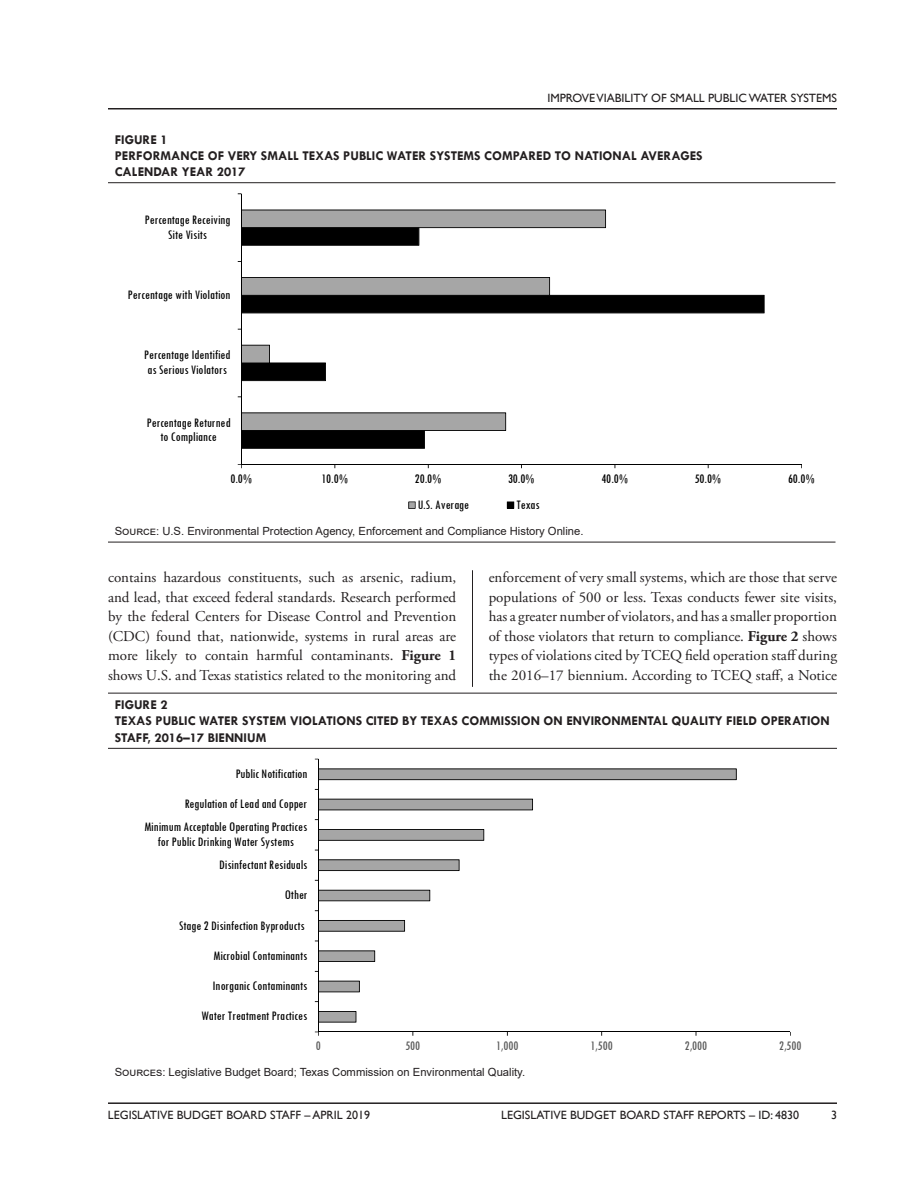
<style>
.page{position:relative;width:918px;height:1188px;background:#fff}
.page>*{position:absolute;margin:0;border:0;box-sizing:border-box;transform-origin:0 0}
.t1{font:15px/19.5px "Adobe Garamond Pro";color:#231f20;text-align:justify}
.t2{font:13.5px/14.4px "Tw Cen MT Condensed";letter-spacing:-.005em;color:#000;text-align:center}
.t3{font:700 13.5px/16.2px "Tw Cen";color:#231f20}
.t4{font:13.5px "Tw Cen MT Condensed";letter-spacing:.005em;color:#595959}
.t5{font:12px "Gill Sans";color:#231f20}
.t6{font:11.25px "Arial";color:#231f20}
.s1{font-weight:700}
</style>
<div class="page">
<hr style="left:108px;top:108px;width:729px;height:2px;background:#231f20">
<hr style="left:108px;top:1102px;width:729px;height:2px;background:#231f20">
<hr style="left:472px;top:570px;width:1px;height:117px;background:#231f20">
<hr style="left:108px;top:182px;width:728px;height:1px;background:#231f20">
<hr style="left:108px;top:542px;width:728px;height:1px;background:#231f20">
<svg style="left:242px;top:294px;width:523px;height:155px"></svg>
<svg style="left:242px;top:210px;width:364px;height:221px"></svg>
<hr style="left:242px;top:464px;width:560px;height:1px;background:#000">
<hr style="left:241px;top:194px;width:1px;height:270px;background:#000">
<svg style="left:408px;top:502px;width:8px;height:7px"></svg>
<svg style="left:507px;top:502px;width:7px;height:7px"></svg>
<hr style="left:108px;top:693px;width:729px;height:1px;background:#231f20">
<hr style="left:108px;top:748px;width:729px;height:1px;background:#231f20">
<svg style="left:319px;top:768px;width:418px;height:255px"></svg>
<hr style="left:318px;top:1032px;width:472px;height:1px;background:#000">
<hr style="left:318px;top:759px;width:1px;height:273px;background:#000">
<p class="t5" style="left:547px;top:91px;width:291px">IMPROVE VIABILITY OF SMALL PUBLIC WATER SYSTEMS</p>
<p class="t3" style="left:115px;top:131px;width:589px">FIGURE 1<br>PERFORMANCE OF VERY SMALL TEXAS PUBLIC WATER SYSTEMS COMPARED TO NATIONAL AVERAGES<br>CALENDAR YEAR 2017</p>
<p class="t2" style="left:145px;top:212px;width:87px">Percentage Receiving<br>Site Visits</p>
<p class="t2" style="left:128px;top:287px;width:104px">Percentage with Violation</p>
<p class="t2" style="left:144px;top:348px;width:88px;text-align:left">Percentage Identified as Serious Violators</p>
<p class="t2" style="left:147px;top:415px;width:85px">Percentage Returned to Compliance</p>
<p class="t2" style="left:231px;top:471px;width:23px">0.0%</p>
<p class="t2" style="left:321px;top:471px;width:28px">10.0%</p>
<p class="t2" style="left:415px;top:471px;width:28px">20.0%</p>
<p class="t2" style="left:508px;top:471px;width:28px">30.0%</p>
<p class="t2" style="left:601px;top:471px;width:28px">40.0%</p>
<p class="t2" style="left:695px;top:471px;width:28px">50.0%</p>
<p class="t2" style="left:788px;top:471px;width:28px">60.0%</p>
<p class="t2" style="left:418px;top:497px;width:53px">U.S. Average</p>
<p class="t2" style="left:516px;top:497px;width:25px">Texas</p>
<p class="t6" style="left:115px;top:524px;width:470px">Source: U.S. Environmental Protection Agency, Enforcement and Compliance History Online.</p>
<p class="t1" style="left:108px;top:568px;width:350px">contains hazardous constituents, such as arsenic, radium, and lead, that exceed federal standards. Research performed by the federal Centers for Disease Control and Prevention (CDC) found that, nationwide, systems in rural areas are more likely to contain harmful contaminants. <span class="s1">Figure 1 </span>shows U.S. and Texas statistics related to the monitoring and</p>
<p class="t1" style="left:489px;top:568px;width:350px">enforcement of very small systems, which are those that serve populations of 500 or less. Texas conducts fewer site visits, has a greater number of violators, and has a smaller proportion of those violators that return to compliance. <span class="s1">Figure 2</span> shows types of violations cited by TCEQ field operation staff during the 2016–17 biennium. According to TCEQ staff, a Notice</p>
<p class="t3" style="left:115px;top:696px;width:717px">FIGURE 2<br>TEXAS PUBLIC WATER SYSTEM VIOLATIONS CITED BY TEXAS COMMISSION ON ENVIRONMENTAL QUALITY FIELD OPERATION<br>STAFF, 2016–17 BIENNIUM</p>
<p class="t2" style="left:236px;top:766px;width:73px">Public Notification</p>
<p class="t2" style="left:185px;top:796px;width:124px">Regulation of Lead and Copper</p>
<p class="t2" style="left:144px;top:819px;width:164px">Minimum Acceptable Operating Practices for Public Drinking Water Systems</p>
<p class="t2" style="left:219px;top:857px;width:90px">Disinfectant Residuals</p>
<p class="t2" style="left:285px;top:887px;width:24px">Other</p>
<p class="t2" style="left:179px;top:918px;width:127px">Stage 2 Disinfection Byproducts</p>
<p class="t2" style="left:214px;top:948px;width:95px">Microbial Contaminants</p>
<p class="t2" style="left:213px;top:978px;width:96px">Inorganic Contaminants</p>
<p class="t2" style="left:201px;top:1009px;width:107px">Water Treatment Practices</p>
<p class="t4" style="left:316px;top:1038px;width:6px">0</p>
<p class="t4" style="left:405px;top:1038px;width:16px">500</p>
<p class="t4" style="left:496px;top:1038px;width:24px">1,000</p>
<p class="t4" style="left:590px;top:1038px;width:24px">1,500</p>
<p class="t4" style="left:685px;top:1038px;width:24px">2,000</p>
<p class="t4" style="left:779px;top:1038px;width:24px">2,500</p>
<p class="t6" style="left:115px;top:1065px;width:412px">Sources: Legislative Budget Board; Texas Commission on Environmental Quality.</p>
<p class="t5" style="left:108px;top:1108px;width:264px">LEGISLATIVE BUDGET BOARD STAFF – APRIL 2019</p>
<p class="t5" style="left:501px;top:1108px;width:299px">LEGISLATIVE BUDGET BOARD STAFF REPORTS – ID: 4830</p>
<p class="t5" style="left:831px;top:1108px;width:7px">3</p>
</div>
